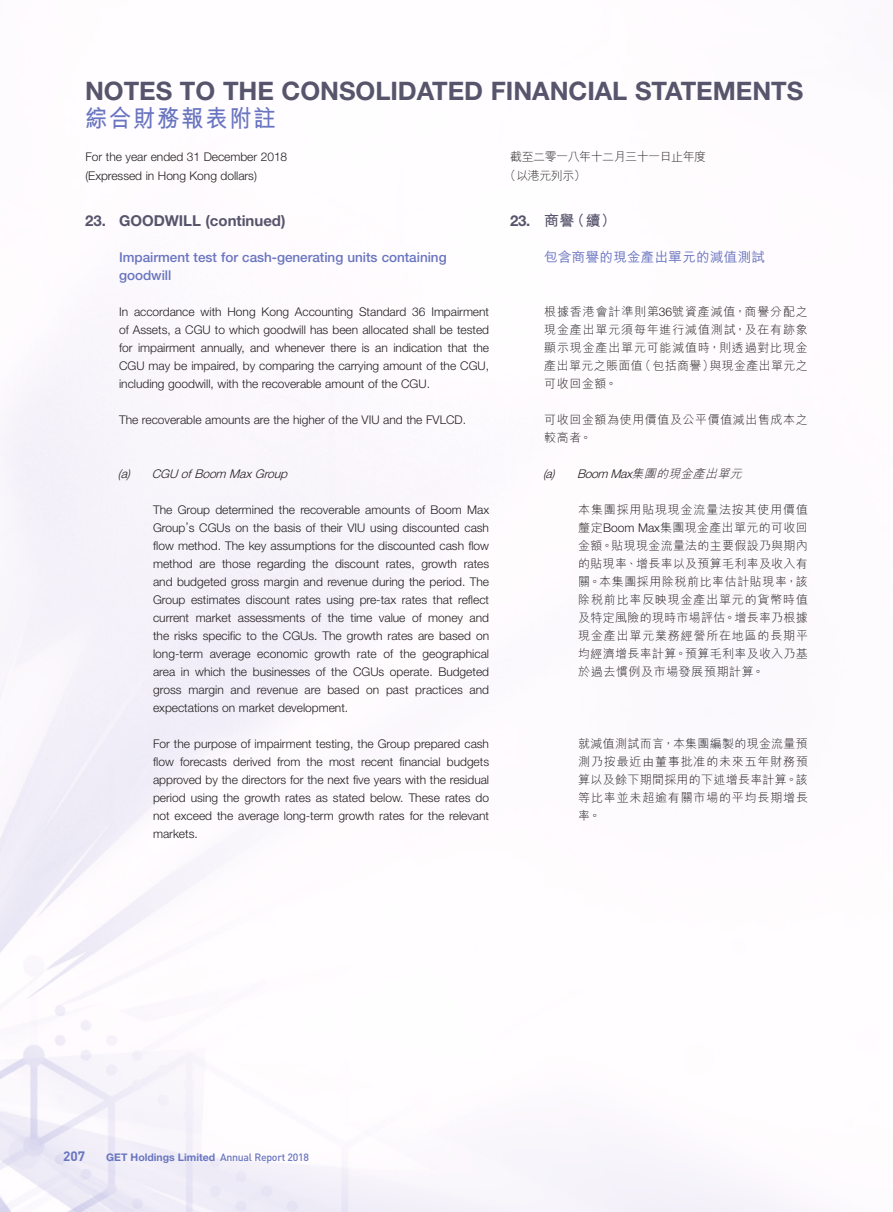
<style>
.page{position:relative;width:893px;height:1212px;background:#fff}
.page>*{position:absolute;margin:0;border:0;box-sizing:border-box;transform-origin:0 0}
.t1{font:700 25.5px "Helvetica Neue LT Std";color:#57556c}
.t2{font:700 24px "M Hei HK";letter-spacing:.08em;color:#6975c0;scale:.93 1}
.Heading_1{font:700 15px "Helvetica Neue LT Std";color:#57556c}
.C_Heading_1{font:700 15px "M Hei HK";color:#57556c}
.C_Heading_1-2{font:700 15px "Helvetica Neue LT Std";color:#57556c}
.Heading_2{font:500 13.5px/18px "Helvetica Neue LT Std";color:#6975c0}
.C_Heading_2{font:500 13.5px "M Hei HK";letter-spacing:.025em;color:#6975c0}
.t3{font:700 13.5px "DIN";color:#6975c0}
.Body_Text{font:300 12px/18px "Helvetica Neue LT Std";color:#231f20}
.C_Body_Text{font:300 12px/18px "M Hei HK";letter-spacing:.05em;color:#231f20;text-align:justify}
.C_Body_Text-2{font:300 12px/18px "M Hei HK";letter-spacing:.07em;color:#231f20;text-align:right}
.C_Body_Text-3{font:300 12px/18.5px "M Hei HK";letter-spacing:-.04em;color:#231f20}
.Heading_3{font:italic 300 12px "Helvetica Neue LT Std";color:#231f20}
.C_Heading_3{font:italic 300 12px "M Hei HK";color:#231f20}
.C_Body_Text-4{font:300 12px/18px "M Hei HK";letter-spacing:.03em;color:#231f20}
.C_Heading_3-2{font:italic 300 12px "Helvetica Neue LT Std";color:#231f20}
.t4{font:700 10.5px "Helvetica Neue LT Std";color:#6975c0}
.t5{font:500 10.5px "DIN";letter-spacing:-.025em;color:#6975c0}
.s1{font-family:"Helvetica Neue LT Std"}
</style>
<div class="page">
<h1 class="t1" style="left:85px;top:75px;width:720px">NOTES TO THE CONSOLIDATED FINANCIAL STATEMENTS</h1>
<h2 class="t2" style="left:85px;top:101px;width:207px">綜合財務報表附註</h2>
<p class="Body_Text" style="left:85px;top:148px;width:203px;line-height:18.5px">For the year ended 31 December 2018 (Expressed in Hong Kong dollars(</p>
<p class="C_Body_Text-3" style="left:504px;top:148px;width:203px;text-indent:6px">截至二零一八年十二月三十一日止年度（以港元列示(</p>
<p class="Heading_1" style="left:85px;top:211px;width:22px">23.</p>
<p class="Heading_1" style="left:119px;top:211px;width:168px">GOODWILL (continued(</p>
<p class="Heading_2" style="left:119px;top:248px;width:329px">Impairment test for cash-generating units containing goodwill</p>
<p class="Body_Text" style="left:431px;top:302px;width:59px">Impairment</p>
<p class="Body_Text" style="left:359px;top:302px;width:49px">Standard</p>
<p class="Body_Text" style="left:119px;top:302px;width:11px">In</p>
<p class="Body_Text" style="left:119px;top:320px;width:372px">of Assets a, CGU to which goodwill has been allocated shall be tested</p>
<p class="Body_Text" style="left:473px;top:338px;width:18px">the</p>
<p class="Body_Text" style="left:134px;top:302px;width:62px">accordance</p>
<p class="Body_Text" style="left:201px;top:302px;width:23px">with</p>
<p class="Body_Text" style="left:228px;top:302px;width:30px">Hong</p>
<p class="Body_Text" style="left:262px;top:302px;width:29px">Kong</p>
<p class="Body_Text" style="left:295px;top:302px;width:60px">Accounting</p>
<p class="Body_Text" style="left:412px;top:302px;width:15px">36</p>
<p class="Body_Text" style="left:119px;top:338px;width:372px">for<br>CGU may be impaired, by comparing the carrying amount of the CGU, including goodwill, with the recoverable amount of the CGU.</p>
<p class="Body_Text" style="left:119px;top:410px;width:348px">The recoverable amounts are the higher of the VIU and the FVLCD.</p>
<p class="Body_Text" style="left:138px;top:338px;width:59px">impairment</p>
<p class="Body_Text" style="left:201px;top:338px;width:45px">annually,</p>
<p class="Body_Text" style="left:250px;top:338px;width:21px">and</p>
<p class="Body_Text" style="left:275px;top:338px;width:51px">whenever</p>
<p class="Body_Text" style="left:330px;top:338px;width:27px">there</p>
<p class="Body_Text" style="left:362px;top:338px;width:9px">is</p>
<p class="Body_Text" style="left:393px;top:338px;width:50px">indication</p>
<p class="Body_Text" style="left:448px;top:338px;width:21px">that</p>
<p class="Body_Text" style="left:375px;top:338px;width:14px">an</p>
<p class="Heading_3" style="left:118px;top:466px;width:14px">a(</p>
<p class="Heading_3" style="left:127px;top:466px;width:4px">)</p>
<p class="Heading_3" style="left:152px;top:466px;width:141px">CGU of Boom Max Group</p>
<p class="Body_Text" style="left:153px;top:500px;width:338px;text-align:right">The Group determined the recoverable amounts of Boom Max Group s’ CGUs on the basis of their VIU using discounted cash flow method. The key assumptions for the discounted cash flow rates</p>
<p class="Body_Text" style="left:153px;top:554px;width:41px">method</p>
<p class="Body_Text" style="left:153px;top:572px;width:338px">and budgeted gross margin and revenue during the period. The</p>
<p class="Body_Text" style="left:458px;top:590px;width:32px">reflect</p>
<p class="Body_Text" style="left:222px;top:554px;width:30px">those</p>
<p class="Body_Text" style="left:257px;top:554px;width:50px">regarding</p>
<p class="Body_Text" style="left:312px;top:554px;width:18px">the</p>
<p class="Body_Text" style="left:335px;top:554px;width:46px">discount</p>
<p class="Body_Text" style="left:421px;top:554px;width:37px">growth</p>
<p class="Body_Text" style="left:386px;top:554px;width:30px">rates,</p>
<p class="Body_Text" style="left:199px;top:554px;width:17px">are</p>
<p class="Body_Text" style="left:153px;top:590px;width:34px">Group</p>
<p class="Body_Text" style="left:191px;top:590px;width:51px">estimates</p>
<p class="Body_Text" style="left:246px;top:590px;width:46px">discount</p>
<p class="Body_Text" style="left:327px;top:590px;width:29px">using</p>
<p class="Body_Text" style="left:433px;top:590px;width:21px">that</p>
<p class="Body_Text" style="left:296px;top:590px;width:27px">rates</p>
<p class="Body_Text" style="left:360px;top:590px;width:38px">pre-tax</p>
<p class="Body_Text" style="left:402px;top:590px;width:27px">rates</p>
<p class="Body_Text" style="left:196px;top:608px;width:37px">market</p>
<p class="Body_Text" style="left:312px;top:608px;width:11px">of</p>
<p class="Body_Text" style="left:328px;top:608px;width:18px">the</p>
<p class="Body_Text" style="left:351px;top:608px;width:23px">time</p>
<p class="Body_Text" style="left:379px;top:608px;width:28px">value</p>
<p class="Body_Text" style="left:412px;top:608px;width:11px">of</p>
<p class="Body_Text" style="left:470px;top:608px;width:21px">and</p>
<p class="Body_Text" style="left:153px;top:608px;width:38px">current</p>
<p class="Body_Text" style="left:153px;top:626px;width:338px">the risks specific to the CGUs. The growth rates are based on</p>
<p class="Body_Text" style="left:423px;top:644px;width:68px">geographical</p>
<p class="Body_Text" style="left:238px;top:608px;width:69px">assessments</p>
<p class="Body_Text" style="left:428px;top:608px;width:36px">money</p>
<p class="Body_Text" style="left:153px;top:644px;width:52px">long-term</p>
<p class="Body_Text" style="left:257px;top:644px;width:52px">economic</p>
<p class="Body_Text" style="left:315px;top:644px;width:37px">growth</p>
<p class="Body_Text" style="left:383px;top:644px;width:11px">of</p>
<p class="Body_Text" style="left:400px;top:644px;width:18px">the</p>
<p class="Body_Text" style="left:357px;top:644px;width:21px">rate</p>
<p class="Body_Text" style="left:210px;top:644px;width:42px">average</p>
<p class="Body_Text" style="left:353px;top:662px;width:33px">CGUs</p>
<p class="Body_Text" style="left:181px;top:662px;width:10px">in</p>
<p class="Body_Text" style="left:195px;top:662px;width:32px">which</p>
<p class="Body_Text" style="left:231px;top:662px;width:18px">the</p>
<p class="Body_Text" style="left:253px;top:662px;width:59px">businesses</p>
<p class="Body_Text" style="left:316px;top:662px;width:11px">of</p>
<p class="Body_Text" style="left:331px;top:662px;width:18px">the</p>
<p class="Body_Text" style="left:438px;top:662px;width:52px">Budgeted</p>
<p class="Body_Text" style="left:390px;top:662px;width:44px">operate.</p>
<p class="Body_Text" style="left:153px;top:662px;width:24px">area</p>
<p class="Body_Text" style="left:188px;top:680px;width:37px">margin</p>
<p class="Body_Text" style="left:231px;top:680px;width:21px">and</p>
<p class="Body_Text" style="left:327px;top:680px;width:34px">based</p>
<p class="Body_Text" style="left:415px;top:680px;width:49px">practices</p>
<p class="Body_Text" style="left:469px;top:680px;width:21px">and</p>
<p class="Body_Text" style="left:386px;top:680px;width:24px">past</p>
<p class="Body_Text" style="left:153px;top:680px;width:197px">gross<br>expectations on market development.</p>
<p class="Body_Text" style="left:153px;top:734px;width:338px;text-align:right">For the purpose of impairment testing, the Group prepared cash budgets</p>
<p class="Body_Text" style="left:257px;top:680px;width:43px">revenue</p>
<p class="Body_Text" style="left:305px;top:680px;width:18px">are</p>
<p class="Body_Text" style="left:366px;top:680px;width:15px">on</p>
<p class="Body_Text" style="left:153px;top:752px;width:338px">flow<br>approved by the directors for the next five years with the residual period using the growth rates as stated below. These rates do not exceed the average long-term growth rates for the relevant markets.</p>
<p class="Body_Text" style="left:180px;top:752px;width:48px">forecasts</p>
<p class="Body_Text" style="left:233px;top:752px;width:39px">derived</p>
<p class="Body_Text" style="left:277px;top:752px;width:25px">from</p>
<p class="Body_Text" style="left:307px;top:752px;width:18px">the</p>
<p class="Body_Text" style="left:399px;top:752px;width:43px">financial</p>
<p class="Body_Text" style="left:329px;top:752px;width:27px">most</p>
<p class="Body_Text" style="left:361px;top:752px;width:34px">recent</p>
<p class="C_Heading_1-2" style="left:510px;top:211px;width:22px">23.</p>
<p class="C_Heading_1" style="left:544px;top:210px;width:32px">商譽</p>
<p class="C_Heading_1" style="left:570px;top:210px;width:48px">（續(</p>
<p class="C_Heading_2" style="left:544px;top:247px;width:222px">包含商譽的現金產出單元的減值測試</p>
<p class="C_Body_Text-2" style="left:544px;top:302px;width:265px">根據香港會計準則第<span class="s1">36</span>號資產減值，商譽分配之現金產出單元須每年進行減值測試，及在有跡象顯示現金產出單元可能減值時，則透過對比現金與現金產出單元之</p>
<p class="C_Body_Text" style="left:639px;top:356px;width:76px">（包括商譽）</p>
<p class="C_Body_Text-4" style="left:544px;top:356px;width:100px">產出單元之賬面值可收回金額。</p>
<p class="C_Body_Text" style="left:544px;top:410px;width:265px">可收回金額為使用價值及公平價值減出售成本之較高者。</p>
<p class="C_Heading_3" style="left:577px;top:467px;width:169px"><span class="s1">Boom Max</span>集團的現金產出單元</p>
<p class="C_Heading_3-2" style="left:543px;top:466px;width:14px">a(</p>
<p class="C_Heading_3-2" style="left:551px;top:466px;width:4px">)</p>
<p class="C_Body_Text" style="left:578px;top:500px;width:231px">本集團採用貼現現金流量法按其使用價值釐定<span class="s1">Boom Max</span>集團現金產出單元的可收回金額。貼現現金流量法的主要假設乃與期內的貼現率、增長率以及預算毛利率及收入有關。本集團採用除稅前比率估計貼現率，該除稅前比率反映現金產出單元的貨幣時值及特定風險的現時市場評估。增長率乃根據現金產出單元業務經營所在地區的長期平均經濟增長率計算。預算毛利率及收入乃基於過去慣例及市場發展預期計算。</p>
<p class="C_Body_Text" style="left:578px;top:734px;width:231px">就減值測試而言，本集團編製的現金流量預測乃按最近由董事批准的未來五年財務預算以及餘下期間採用的下述增長率計算。該等比率並未超逾有關市場的平均長期增長率。</p>
<p class="t3" style="left:63px;top:1147px;width:23px">207</p>
<p class="t4" style="left:106px;top:1151px;width:110px">GET Holdings Limited</p>
<p class="t5" style="left:220px;top:1150px;width:90px">Annual Report 2018</p>
</div>
